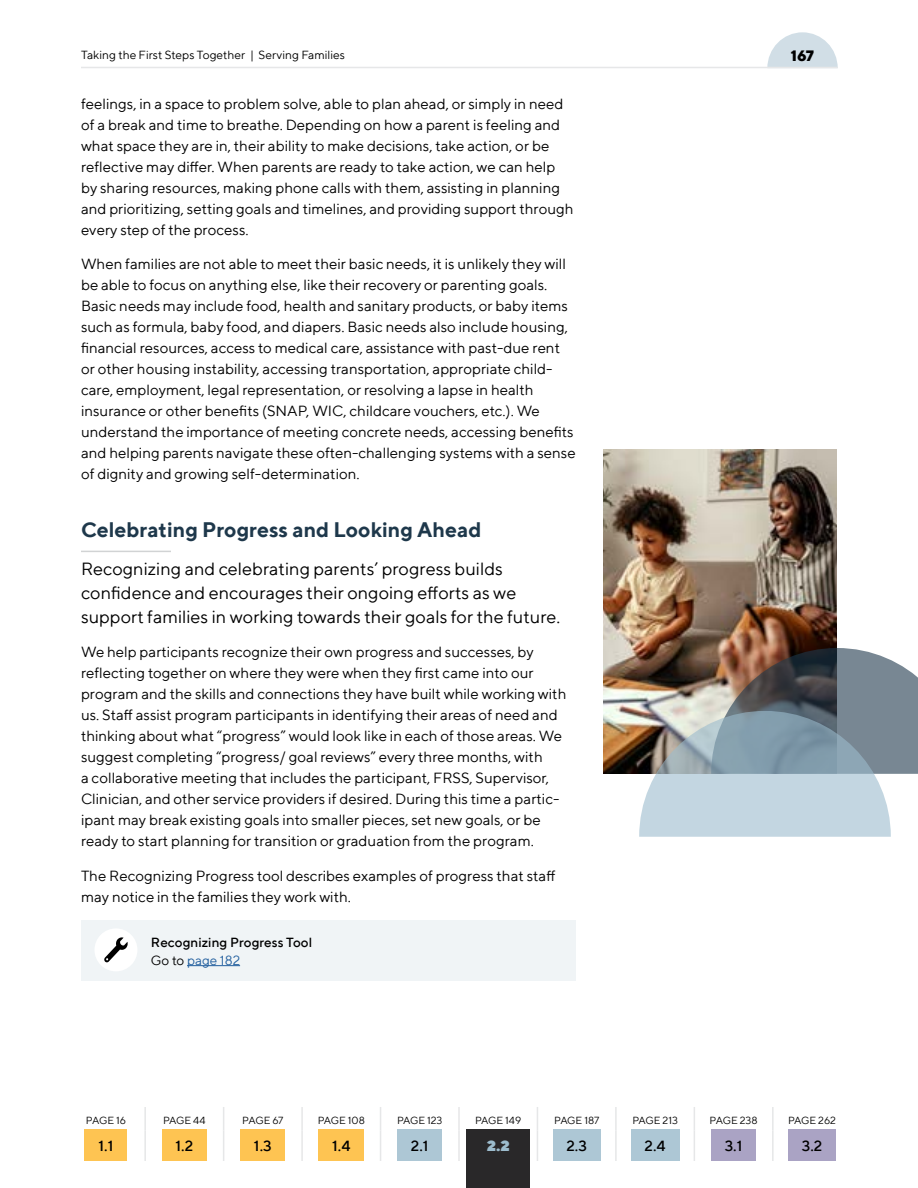
<style>
.page{position:relative;width:918px;height:1188px;background:#fff}
.page>*{position:absolute;margin:0;border:0;box-sizing:border-box;transform-origin:0 0}
.t1{font:700 21px "TT Norms";color:#1e384b}
.t2{font:18px/24px "TT Norms";color:#000}
.t3{font:15px/21px "TT Norms";color:#000}
.t4{font:500 15px "TT Norms";color:#000}
.t5{font:800 15px "TT Norms";color:#000}
.t6{font:900 15px "TT Norms";color:#9cbccd}
.t7{font:500 13.5px/18px "TT Norms";color:#000}
.t8{font:12px "TT Norms";color:#000}
.t9{font:10.5px "TT Norms";color:#000}
.s1{font-weight:400}
.s2{font-weight:400;color:#215e9e}
</style>
<div class="page">
<hr style="left:81px;top:551px;width:90px;height:1px;background:#d1d3d4">
<div style="left:81px;top:920px;width:495px;height:61px;background:#f0f4f6"></div>
<hr style="left:187px;top:965px;width:53px;height:1px;background:#215e9e">
<div style="left:94px;top:928px;width:43px;height:43px;background:#fff;border-radius:50%"></div>
<svg style="left:104px;top:937px;width:24px;height:26px"></svg>
<img style="left:603px;top:450px;width:234px;height:324px">
<img style="left:639px;top:648px;width:279px;height:189px">
<svg style="left:767px;top:32px;width:71px;height:35px"></svg>
<hr style="left:81px;top:67px;width:757px;height:1px;background:#e6e7e8">
<hr style="left:144px;top:1107px;width:2px;height:24px;background:#e6e7e8">
<svg style="left:223px;top:1107px;width:1px;height:24px"></svg>
<hr style="left:301px;top:1107px;width:2px;height:24px;background:#e6e7e8">
<svg style="left:380px;top:1107px;width:1px;height:24px"></svg>
<hr style="left:458px;top:1107px;width:2px;height:24px;background:#e6e7e8">
<svg style="left:537px;top:1107px;width:1px;height:24px"></svg>
<hr style="left:615px;top:1107px;width:2px;height:24px;background:#e6e7e8">
<svg style="left:694px;top:1107px;width:1px;height:24px"></svg>
<hr style="left:144px;top:1131px;width:2px;height:30px;background:#e6e7e8">
<hr style="left:223px;top:1131px;width:1px;height:30px;background:#e6e7e8">
<hr style="left:301px;top:1131px;width:2px;height:30px;background:#e6e7e8">
<hr style="left:380px;top:1131px;width:1px;height:30px;background:#e6e7e8">
<hr style="left:458px;top:1131px;width:2px;height:30px;background:#e6e7e8">
<hr style="left:537px;top:1131px;width:1px;height:30px;background:#e6e7e8">
<hr style="left:615px;top:1131px;width:2px;height:30px;background:#e6e7e8">
<hr style="left:694px;top:1131px;width:1px;height:30px;background:#e6e7e8">
<hr style="left:772px;top:1107px;width:2px;height:24px;background:#e6e7e8">
<hr style="left:772px;top:1131px;width:2px;height:30px;background:#e6e7e8">
<div style="left:85px;top:1130px;width:42px;height:31px;background:#fec452"></div>
<div style="left:162px;top:1130px;width:45px;height:31px;background:#fec452"></div>
<div style="left:240px;top:1130px;width:45px;height:31px;background:#fec452"></div>
<div style="left:319px;top:1130px;width:45px;height:31px;background:#fec452"></div>
<div style="left:397px;top:1130px;width:45px;height:31px;background:#adc7d5"></div>
<div style="left:467px;top:1130px;width:63px;height:58px;background:#292829"></div>
<div style="left:553px;top:1130px;width:47px;height:31px;background:#adc7d5"></div>
<div style="left:631px;top:1130px;width:48px;height:31px;background:#adc7d5"></div>
<div style="left:711px;top:1130px;width:45px;height:31px;background:#aaa3c4"></div>
<div style="left:788px;top:1130px;width:48px;height:31px;background:#aaa3c4"></div>
<p class="t8" style="left:81px;top:47px;width:266px">Taking the First Steps Together | Serving Families</p>
<p class="t5" style="left:791px;top:46px;width:25px">167</p>
<p class="t3" style="left:81px;top:93px;width:494px">feelings, in a space to problem solve, able to plan ahead, or simply in need of a break and time to breathe. Depending on how a parent is feeling and what space they are in, their ability to make decisions, take action, or be reflective may differ. When parents are ready to take action, we can help by sharing resources, making phone calls with them, assisting in planning and prioritizing, setting goals and timelines, and providing support through every step of the process.</p>
<p class="t3" style="left:81px;top:253px;width:496px">When families are not able to meet their basic needs, it is unlikely they will be able to focus on anything else, like their recovery or parenting goals.<br>Basic needs may include food, health and sanitary products, or baby items such as formula, baby food, and diapers. Basic needs also include housing, financial resources, access to medical care, assistance with past-due rent or other housing instability, accessing transportation, appropriate child&shy;care, employment, legal representation, or resolving a lapse in health insurance or other benefits (SNAP, WIC, childcare vouchers, etc.). We understand the importance of meeting concrete needs, accessing benefits and helping parents navigate these often-challenging systems with a sense of dignity and growing self-determination.</p>
<h1 class="t1" style="left:81px;top:517px;width:402px">Celebrating Progress and Looking Ahead</h1>
<p class="t2" style="left:81px;top:556px;width:481px">Recognizing and celebrating parents’ progress builds confidence and encourages their ongoing efforts as we support families in working towards their goals for the future.</p>
<p class="t3" style="left:81px;top:641px;width:487px">We help participants recognize their own progress and successes, by reflecting together on where they were when they first came into our program and the skills and connections they have built while working with us. Staff assist program participants in identifying their areas of need and thinking about what “progress” would look like in each of those areas. We suggest completing “progress/ goal reviews” every three months, with<br>a collaborative meeting that includes the participant, FRSS, Supervisor, Clinician, and other service providers if desired. During this time a partic&shy;ipant may break existing goals into smaller pieces, set new goals, or be ready to start planning for transition or graduation from the program.</p>
<p class="t3" style="left:81px;top:865px;width:476px">The Recognizing Progress tool describes examples of progress that staff may notice in the families they work with.</p>
<p class="t7" style="left:151px;top:933px;width:163px">Recognizing Progress Tool<br><span class="s1">Go to</span> <span class="s2">page 182</span></p>
<p class="t9" style="left:86px;top:1114px;width:42px">PAGE 16</p>
<p class="t9" style="left:163px;top:1114px;width:44px">PAGE 44</p>
<p class="t9" style="left:242px;top:1114px;width:43px">PAGE 67</p>
<p class="t9" style="left:318px;top:1114px;width:49px">PAGE 108</p>
<p class="t9" style="left:397px;top:1114px;width:47px">PAGE 123</p>
<p class="t9" style="left:475px;top:1114px;width:48px">PAGE 149</p>
<p class="t9" style="left:554px;top:1114px;width:47px">PAGE 187</p>
<p class="t9" style="left:632px;top:1114px;width:47px">PAGE 213</p>
<p class="t9" style="left:710px;top:1114px;width:50px">PAGE 238</p>
<p class="t9" style="left:788px;top:1114px;width:49px">PAGE 262</p>
<p class="t4" style="left:98px;top:1136px;width:16px">1.1</p>
<p class="t4" style="left:176px;top:1136px;width:19px">1.2</p>
<p class="t4" style="left:254px;top:1136px;width:19px">1.3</p>
<p class="t4" style="left:332px;top:1136px;width:20px">1.4</p>
<p class="t4" style="left:411px;top:1136px;width:19px">2.1</p>
<p class="t6" style="left:487px;top:1136px;width:24px">2.2</p>
<p class="t4" style="left:566px;top:1136px;width:22px">2.3</p>
<p class="t4" style="left:645px;top:1136px;width:23px">2.4</p>
<p class="t4" style="left:725px;top:1136px;width:19px">3.1</p>
<p class="t4" style="left:802px;top:1136px;width:22px">3.2</p>
</div>
